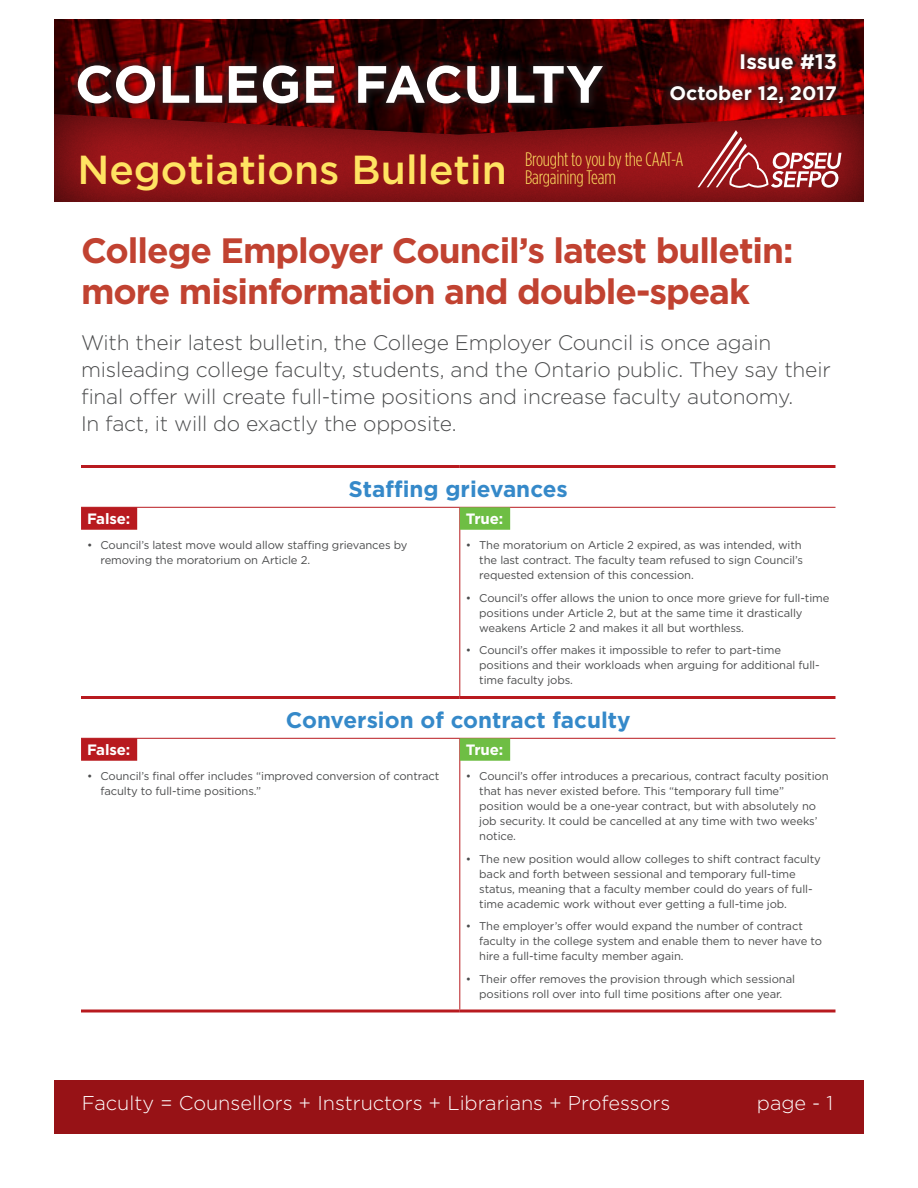
<style>
.page{position:relative;width:918px;height:1188px;background:#fff}
.page>*{position:absolute;margin:0;border:0;box-sizing:border-box;transform-origin:0 0}
.t1{font:700 52.5px "Gotham HTF";letter-spacing:.01em;color:#fff}
.t2{font:500 40.5px "Gotham HTF";color:#ffe362}
.HEADER_MAIN{font:700 35.25px/40.5px "Gotham HTF";letter-spacing:-.03em;color:#c14231}
.Table_Section_Header{font:700 22.5px "Gotham HTF";color:#3589c9}
.Callout2{font:300 21px/27px "Gotham";letter-spacing:-.01em;color:#4b4c4d}
.t3{font:700 21px "Gotham HTF";color:#fff}
.t4{font:300 19.95px "Gotham HTF";color:#fff}
.t5{font:300 condensed 19.5px "Gotham HTF";letter-spacing:-.01em;color:#ffe362}
.t6{font:700 19.5px "Gotham HTF";color:#fff}
.Table_False{font:700 15px "Gotham";letter-spacing:-.01em;color:#fff}
.Table_True{font:700 15px "Gotham";letter-spacing:-.01em;color:#fff}
.t7{font:11.25px/15px "Gotham HTF";letter-spacing:-.01em;color:#4b4c4d}
.s1{font-weight:300;font-stretch:condensed;font-size:19.5px}
</style>
<div class="page">
<div style="left:54px;top:1080px;width:809px;height:54px;background:#971216"></div>
<img style="left:54px;top:20px;width:810px;height:94px">
<div style="left:52px;top:114px;width:813px;height:90px;background:#231f20;opacity:.85"></div>
<svg style="left:698px;top:130px;width:143px;height:61px;background:#a74043"></svg>
<div style="left:661px;top:76px;width:185px;height:37px;background:#231f20;opacity:.75"></div>
<div style="left:732px;top:44px;width:113px;height:34px;background:#231f20;opacity:.75"></div>
<div style="left:68px;top:56px;width:544px;height:57px;background:#231f20;opacity:.75"></div>
<hr style="left:460px;top:507px;width:1px;height:189px;background:#b81a1f">
<hr style="left:460px;top:738px;width:1px;height:272px;background:#b81a1f">
<hr style="left:81px;top:696px;width:379px;height:3px;background:#b81a1f">
<hr style="left:460px;top:696px;width:376px;height:3px;background:#b81a1f">
<hr style="left:81px;top:738px;width:379px;height:1px;background:#b81a1f">
<hr style="left:460px;top:738px;width:376px;height:1px;background:#b81a1f">
<hr style="left:81px;top:465px;width:379px;height:3px;background:#b81a1f">
<hr style="left:460px;top:465px;width:376px;height:3px;background:#b81a1f">
<hr style="left:81px;top:507px;width:379px;height:1px;background:#b81a1f">
<hr style="left:460px;top:507px;width:376px;height:1px;background:#b81a1f">
<hr style="left:81px;top:1010px;width:379px;height:2px;background:#b81a1f">
<hr style="left:460px;top:1010px;width:376px;height:2px;background:#b81a1f">
<div style="left:81px;top:507px;width:56px;height:23px;background:#b81a1f"></div>
<div style="left:460px;top:507px;width:50px;height:23px;background:#6ebe44"></div>
<div style="left:81px;top:738px;width:56px;height:23px;background:#b81a1f"></div>
<div style="left:460px;top:738px;width:50px;height:23px;background:#6ebe44"></div>
<h1 class="t1" style="left:75px;top:54px;width:530px">COLLEGE FACULTY</h1>
<h3 class="t3" style="left:739px;top:49px;width:99px">Issue #13</h3>
<h3 class="t6" style="left:669px;top:82px;width:169px">October 12, 2017</h3>
<h3 class="t5" style="left:525px;top:149px;width:160px">Brought to you by the CAAT-A</h3>
<h2 class="t2" style="left:77px;top:147px;width:540px">Negotiations Bulletin <span class="s1">Bargaining Team</span></h2>
<p class="HEADER_MAIN" style="left:81px;top:230px;width:714px">College Employer Council’s latest bulletin: more misinformation and double-speak</p>
<p class="Callout2" style="left:81px;top:329px;width:751px">With their latest bulletin, the College Employer Council is once again misleading college faculty, students, and the Ontario public. They say their final offer will create full-time positions and increase faculty autonomy.<br>In fact, it will do exactly the opposite.</p>
<p class="Table_Section_Header" style="left:349px;top:476px;width:221px">Staffing grievances</p>
<p class="Table_False" style="left:87px;top:510px;width:45px">False:</p>
<p class="t7" style="left:100px;top:537px;width:308px;text-indent:-14px">• Council’s latest move would allow staffing grievances by removing the moratorium on Article 2.</p>
<p class="Table_True" style="left:466px;top:510px;width:39px">True:</p>
<p class="t7" style="left:479px;top:537px;width:325px;text-align:justify;text-indent:-14px">• The moratorium on Article 2 expired, as was intended, with the last contract. The faculty team refused to sign Council’s requested extension of this concession.</p>
<p class="t7" style="left:479px;top:590px;width:352px;text-indent:-14px">• Council’s offer allows the union to once more grieve for full-time positions under Article 2, but at the same time it drastically weakens Article 2 and makes it all but worthless.</p>
<p class="t7" style="left:479px;top:642px;width:342px;text-indent:-14px">• Council’s offer makes it impossible to refer to part-time positions and their workloads when arguing for additional full&shy;time faculty jobs.</p>
<p class="Table_Section_Header" style="left:286px;top:707px;width:346px">Conversion of contract faculty</p>
<p class="Table_False" style="left:87px;top:741px;width:45px">False:</p>
<p class="t7" style="left:100px;top:768px;width:340px;text-indent:-14px">• Council’s final offer includes “improved conversion of contract faculty to full-time positions.”</p>
<p class="Table_True" style="left:466px;top:741px;width:39px">True:</p>
<p class="t7" style="left:479px;top:768px;width:351px;text-indent:-14px">• Council’s offer introduces a precarious, contract faculty position that has never existed before. This “temporary full time” position would be a one-year contract, but with absolutely no job security. It could be cancelled at any time with two weeks’ notice.</p>
<p class="t7" style="left:479px;top:851px;width:343px;text-indent:-14px">• The new position would allow colleges to shift contract faculty back and forth between sessional and temporary full-time status, meaning that a faculty member could do years of full&shy;time academic work without ever getting a full-time job.</p>
<p class="t7" style="left:479px;top:918px;width:344px;text-indent:-14px">• The employer’s offer would expand the number of contract faculty in the college system and enable them to never have to hire a full-time faculty member again.</p>
<p class="t7" style="left:466px;top:971px;width:331px;text-align:center">• Their offer removes the provision through which sessional positions roll over into full time positions after one year.</p>
<h3 class="t4" style="left:82px;top:1092px;width:590px">Faculty = Counsellors + Instructors + Librarians + Professors</h3>
<p class="t4" style="left:757px;top:1092px;width:78px">page - 1</p>
</div>
